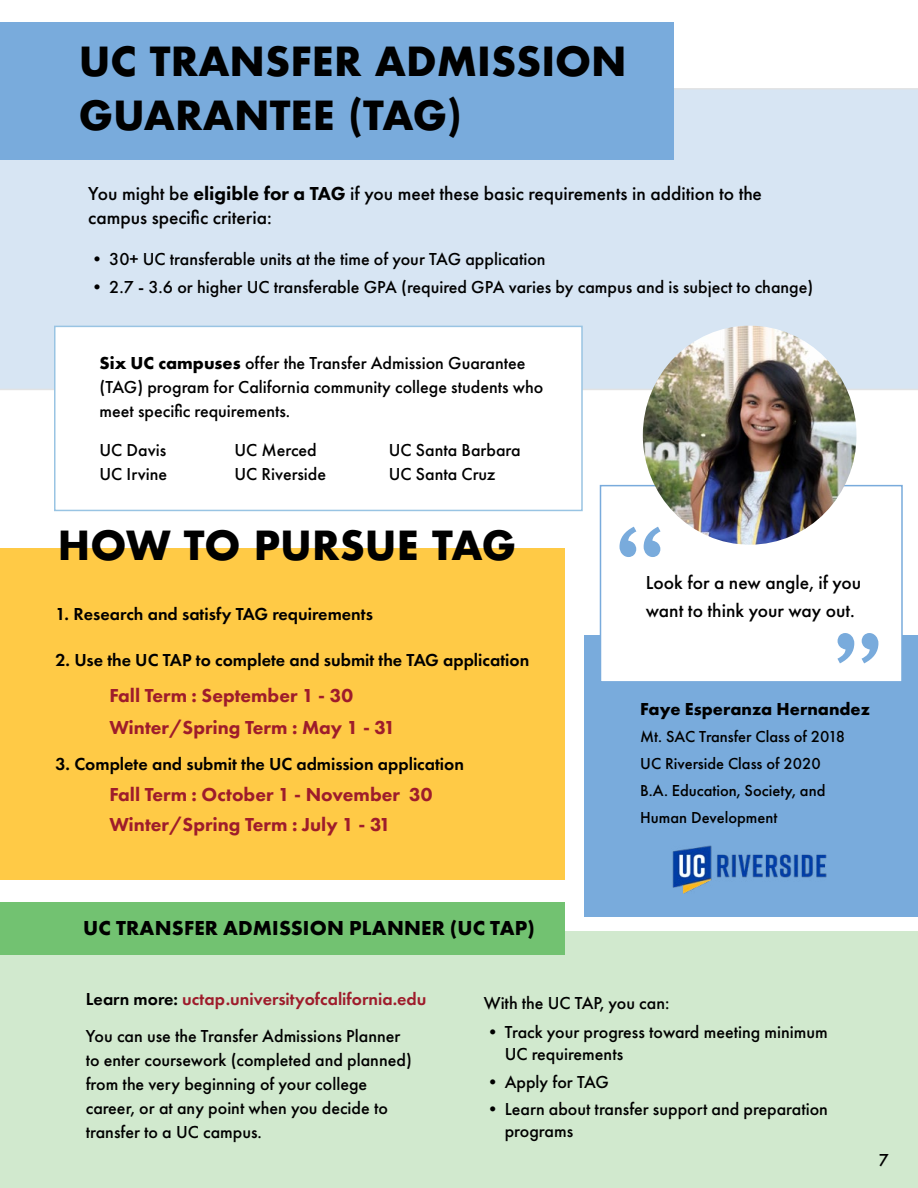
<style>
.page{position:relative;width:918px;height:1188px;background:#fff}
.page>*{position:absolute;margin:0;border:0;box-sizing:border-box;transform-origin:0 0}
.Heading_1__Pg__7_-_B{font:700 39px "Futura";color:#000}
.Heading_2__Pg__7_-_O{font:700 39px "Futura";color:#000}
.Subheading_1__Pg__7{font:700 21px "Futura PT";letter-spacing:.01em;color:#000}
.t1{font:500 19.5px/24px "Futura PT";color:#000}
.Paragraph_Style_2{font:800 19.5px "Futura PT";color:#9e1c2b}
.Paragraph_Bold{font:500 18px/24px "Futura PT";color:#000}
.t2{font:600 18px "Futura PT";color:#000}
.t3{font:600 18px "Futura PT";color:#9e1c2b}
.t4{font:700 18px "Futura PT";color:#000}
.t5{font:500 16.5px "Futura PT";color:#000}
.s1{font-weight:800}
.s2{font-weight:700}
.s3{color:#000}
</style>
<div class="page">
<div style="left:0;top:932px;width:918px;height:256px;background:#d1e9ce"></div>
<div style="left:0;top:88px;width:918px;height:302px;background:#d7e5f3"></div>
<div style="left:0;top:22px;width:673px;height:83px;background:#79abdc"></div>
<div style="left:0;top:76px;width:673px;height:83px;background:#79abdc"></div>
<div style="left:54px;top:326px;width:529px;height:185px;background:#fff;border:2px solid #99c4e3"></div>
<div style="left:0;top:548px;width:564px;height:332px;background:#ffca46"></div>
<div style="left:0;top:902px;width:564px;height:53px;background:#72c271"></div>
<div style="left:584px;top:635px;width:334px;height:281px;background:#79abdc"></div>
<div style="left:600px;top:485px;width:303px;height:198px;background:#fff;border:2px solid #79abdc"></div>
<img style="left:643px;top:326px;width:213px;height:219px">
<img style="left:672px;top:845px;width:155px;height:48px">
<svg style="left:837px;top:633px;width:41px;height:30px"></svg>
<svg style="left:620px;top:527px;width:41px;height:30px"></svg>
<p class="Heading_1__Pg__7_-_B" style="left:79px;top:34px;width:549px">UC TRANSFER ADMISSION</p>
<p class="Heading_1__Pg__7_-_B" style="left:79px;top:88px;width:385px">GUARANTEE (TAG)</p>
<p class="t1" style="left:88px;top:182px;width:675px">You might be <span class="s1">eligible for a TAG</span> if you meet these basic requirements in addition to the campus specific criteria:</p>
<p class="Paragraph_Bold" style="left:88px;top:247px;width:459px">• 30+ UC transferable units at the time of your TAG application</p>
<p class="Paragraph_Bold" style="left:88px;top:275px;width:727px">• 2.7 - 3.6 or higher UC transferable GPA (required GPA varies by campus and is subject to change)</p>
<p class="Paragraph_Bold" style="left:100px;top:351px;width:445px"><span class="s2">Six UC campuses</span> offer the Transfer Admission Guarantee (TAG) program for California community college students who meet specific requirements.</p>
<p class="Paragraph_Bold" style="left:100px;top:438px;width:68px">UC Davis</p>
<p class="Paragraph_Bold" style="left:100px;top:462px;width:69px">UC Irvine</p>
<p class="Paragraph_Bold" style="left:235px;top:438px;width:93px">UC Merced<br>UC Riverside</p>
<p class="Paragraph_Bold" style="left:389px;top:438px;width:133px">UC Santa Barbara<br>UC Santa Cruz</p>
<p class="Heading_2__Pg__7_-_O" style="left:58px;top:517px;width:460px">HOW TO PURSUE TAG</p>
<p class="t2" style="left:55px;top:603px;width:319px">1. Research and satisfy TAG requirements</p>
<p class="t2" style="left:55px;top:649px;width:475px">2. Use the UC TAP to complete and submit the TAG application</p>
<p class="Paragraph_Style_2" style="left:109px;top:684px;width:245px">Fall Term : September 1 - 30</p>
<p class="Paragraph_Style_2" style="left:109px;top:715px;width:287px">Winter/Spring Term : May 1 - 31</p>
<p class="t2" style="left:55px;top:753px;width:410px">3. Complete and submit the UC admission application</p>
<p class="Paragraph_Style_2" style="left:109px;top:783px;width:325px">Fall Term : October 1 - November 30</p>
<p class="Paragraph_Style_2" style="left:109px;top:813px;width:283px">Winter/Spring Term : July 1 - 31</p>
<p class="t1" style="left:646px;top:568px;width:217px;line-height:28.5px">Look for a new angle, if you want to think your way out.</p>
<p class="t4" style="left:640px;top:697px;width:231px">Faye Esperanza Hernandez</p>
<p class="t5" style="left:640px;top:726px;width:206px">Mt. SAC Transfer Class of 2018</p>
<p class="t5" style="left:640px;top:753px;width:182px">UC Riverside Class of 2020</p>
<p class="t5" style="left:640px;top:780px;width:187px">B.A. Education, Society, and</p>
<p class="t5" style="left:640px;top:807px;width:139px">Human Development</p>
<p class="Subheading_1__Pg__7" style="left:83px;top:914px;width:453px">UC TRANSFER ADMISSION PLANNER (UC TAP)</p>
<p class="t3" style="left:86px;top:988px;width:342px"><span class="s3">Learn more:</span> uctap.universityofcalifornia.edu</p>
<p class="Paragraph_Bold" style="left:86px;top:1024px;width:328px">You can use the Transfer Admissions Planner to enter coursework (completed and planned) from the very beginning of your college career, or at any point when you decide to transfer to a UC campus.</p>
<p class="Paragraph_Bold" style="left:484px;top:991px;width:187px">With the UC TAP, you can:</p>
<p class="Paragraph_Bold" style="left:505px;top:1022px;width:325px;line-height:21.6px;text-indent:-21px">• Track your progress toward meeting minimum<br>UC requirements</p>
<p class="Paragraph_Bold" style="left:484px;top:1070px;width:127px">• Apply for TAG</p>
<p class="Paragraph_Bold" style="left:505px;top:1098px;width:325px;line-height:21.6px;text-indent:-21px">• Learn about transfer support and preparation programs</p>
<p class="Paragraph_Bold" style="left:879px;top:1148px;width:12px">7</p>
</div>
